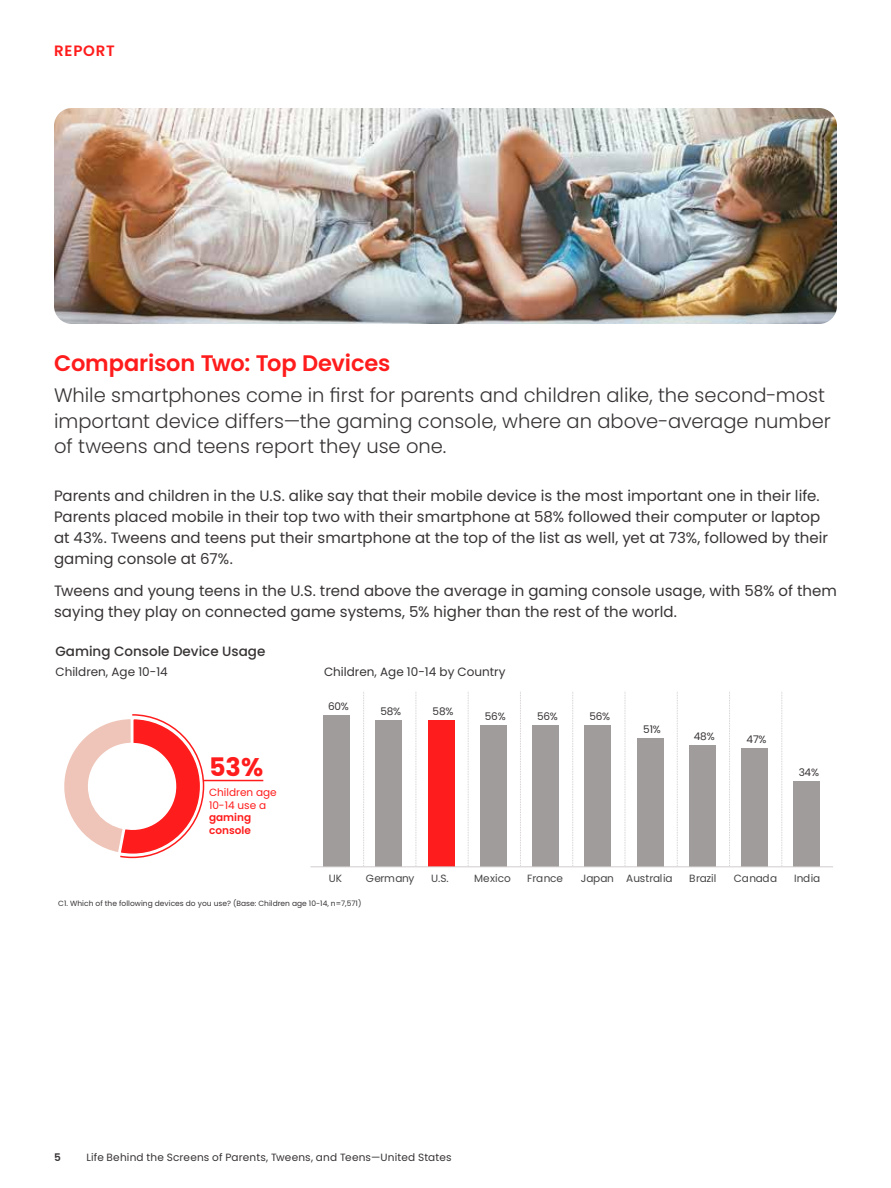
<style>
.page{position:relative;width:891px;height:1188px;background:#fff}
.page>*{position:absolute;margin:0;border:0;box-sizing:border-box;transform-origin:0 0}
.t1{font:700 25.5px "Poppins";color:#ff1c1c}
.Body__Header___4pt{font:600 22.5px "Poppins";letter-spacing:-.005em;color:#ff1c1c}
.Introduction{font:300 19.5px/25.5px "Poppins";color:#383434}
.Body__Text{font:15px/21px "Poppins";letter-spacing:.005em;color:#383434}
.t2{font:600 15px "Poppins";letter-spacing:.055em;color:#ff1c1c}
.t3{font:500 13.5px "Poppins";color:#383434}
.t4{font:12px "Poppins";color:#383434}
.t5{font:10.5px "Poppins";letter-spacing:.015em;color:#383434}
.t6{font:10.5px "Poppins";letter-spacing:-.01em;color:#454545}
.t7{font:10.5px/12.6px "Poppins";color:#ff1c1c}
.t8{font:600 10.5px/12.6px "Poppins";color:#ff1c1c}
.t9{font:10.5px "Poppins";letter-spacing:-.03em;color:#454545}
.t10{font:600 10.5px "Poppins";color:#383434}
.t11{font:7.5px "Poppins";color:#383434}
</style>
<div class="page">
<svg style="left:363px;top:692px;width:1px;height:174px"></svg>
<svg style="left:416px;top:692px;width:1px;height:174px"></svg>
<svg style="left:468px;top:692px;width:1px;height:174px"></svg>
<svg style="left:520px;top:692px;width:1px;height:174px"></svg>
<svg style="left:572px;top:692px;width:1px;height:174px"></svg>
<svg style="left:625px;top:692px;width:1px;height:174px"></svg>
<svg style="left:677px;top:692px;width:1px;height:174px"></svg>
<svg style="left:729px;top:692px;width:1px;height:174px"></svg>
<svg style="left:781px;top:692px;width:1px;height:174px"></svg>
<div style="left:794px;top:781px;width:26px;height:86px;background:#a19c9c"></div>
<div style="left:742px;top:748px;width:26px;height:119px;background:#a19c9c"></div>
<div style="left:689px;top:746px;width:27px;height:121px;background:#a19c9c"></div>
<div style="left:637px;top:738px;width:26px;height:129px;background:#a19c9c"></div>
<div style="left:585px;top:726px;width:26px;height:141px;background:#a19c9c"></div>
<div style="left:533px;top:726px;width:26px;height:141px;background:#a19c9c"></div>
<div style="left:480px;top:726px;width:27px;height:141px;background:#a19c9c"></div>
<div style="left:428px;top:720px;width:26px;height:147px;background:#ff1c1c"></div>
<div style="left:376px;top:720px;width:26px;height:147px;background:#a19c9c"></div>
<div style="left:324px;top:716px;width:26px;height:151px;background:#a19c9c"></div>
<hr style="left:310px;top:866px;width:523px;height:1px;background:#d1cccc">
<svg style="left:64px;top:714px;width:141px;height:145px"></svg>
<hr style="left:204px;top:780px;width:59px;height:1px;background:#ff1c1c">
<img style="left:54px;top:108px;width:783px;height:216px">
<p class="t2" style="left:54px;top:42px;width:62px">REPORT</p>
<p class="Body__Header___4pt" style="left:54px;top:350px;width:338px">Comparison Two: Top Devices</p>
<p class="Introduction" style="left:54px;top:383px;width:778px">While smartphones come in first for parents and children alike, the second-most important device differs—the gaming console, where an above-average number of tweens and teens report they use one.</p>
<p class="Body__Text" style="left:54px;top:485px;width:776px">Parents and children in the U.S. alike say that their mobile device is the most important one in their life.<br>Parents placed mobile in their top two with their smartphone at 58% followed their computer or laptop at 43%. Tweens and teens put their smartphone at the top of the list as well, yet at 73%, followed by their gaming console at 67%.</p>
<p class="Body__Text" style="left:54px;top:580px;width:784px">Tweens and young teens in the U.S. trend above the average in gaming console usage, with 58% of them saying they play on connected game systems, 5% higher than the rest of the world.</p>
<p class="t3" style="left:55px;top:644px;width:211px">Gaming Console Device Usage</p>
<p class="t4" style="left:55px;top:665px;width:114px">Children, Age 10-14</p>
<p class="t4" style="left:324px;top:665px;width:183px">Children, Age 10-14 by Country</p>
<h1 class="t1" style="left:209px;top:752px;width:56px">53%</h1>
<p class="t7" style="left:209px;top:786px;width:69px">Children age<br>10-14 use a</p>
<p class="t8" style="left:209px;top:811px;width:44px">gaming console</p>
<p class="t5" style="left:328px;top:700px;width:22px">60%</p>
<p class="t5" style="left:380px;top:705px;width:22px">58%</p>
<p class="t5" style="left:433px;top:705px;width:22px">58%</p>
<p class="t5" style="left:485px;top:710px;width:22px">56%</p>
<p class="t5" style="left:537px;top:710px;width:22px">56%</p>
<p class="t5" style="left:589px;top:710px;width:22px">56%</p>
<p class="t5" style="left:643px;top:723px;width:19px">51%</p>
<p class="t5" style="left:694px;top:730px;width:22px">48%</p>
<p class="t5" style="left:747px;top:733px;width:21px">47%</p>
<p class="t5" style="left:799px;top:766px;width:22px">34%</p>
<p class="t6" style="left:329px;top:872px;width:15px">UK</p>
<p class="t9" style="left:366px;top:872px;width:50px">Germany</p>
<p class="t6" style="left:431px;top:872px;width:19px">U.S.</p>
<p class="t6" style="left:474px;top:872px;width:38px">Mexico</p>
<p class="t6" style="left:527px;top:872px;width:37px">France</p>
<p class="t6" style="left:581px;top:872px;width:93px">Japan Australia</p>
<p class="t6" style="left:689px;top:872px;width:29px">Brazil</p>
<p class="t6" style="left:734px;top:872px;width:45px">Canada</p>
<p class="t6" style="left:794px;top:872px;width:28px">India</p>
<p class="t11" style="left:58px;top:899px;width:305px">C1. Which of the following devices do you use? (Base: Children age 10-14, n=7,571)</p>
<p class="t10" style="left:54px;top:1152px;width:8px">5</p>
<p class="t5" style="left:86px;top:1152px;width:367px">Life Behind the Screens of Parents, Tweens, and Teens—United States</p>
</div>
